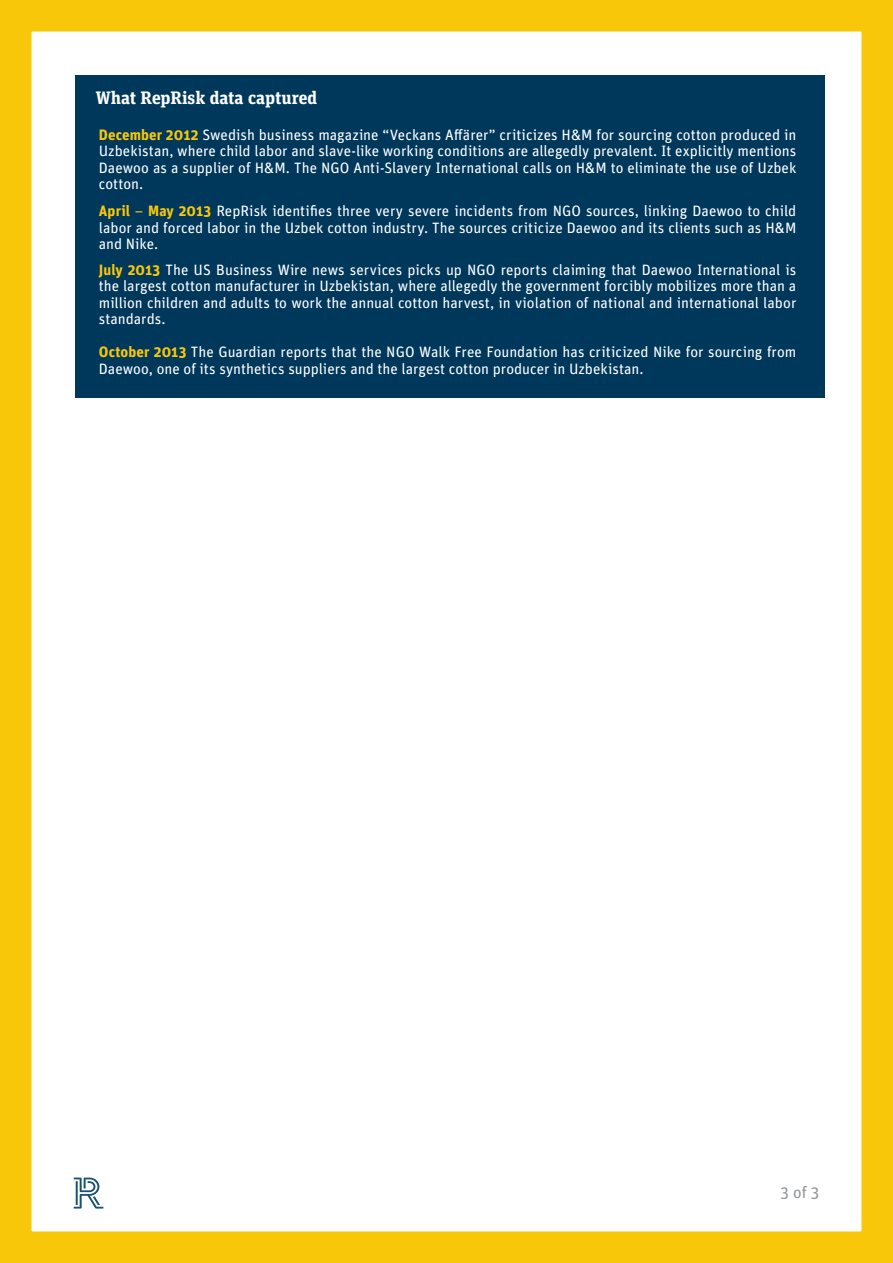
<style>
.page{position:relative;width:893px;height:1263px;background:#fff}
.page>*{position:absolute;margin:0;border:0;box-sizing:border-box;transform-origin:0 0}
.RepRisk_-_Title_Info{font:700 18px "Unit Slab OT";color:#fff}
.Footer_Style_Grey{font:16.5px "Unit OT";color:#939598}
.RepRisk_-_Body_Copy{font:15px/16.5px "Unit OT";color:#fff;text-align:justify}
.s1{font-weight:700;color:#f9c709}
.s2{color:#f9c709}
</style>
<div class="page">
<div style="left:0;top:0;width:893px;height:1263px;border:32px solid #f9c709"></div>
<svg style="left:74px;top:1177px;width:29px;height:31px"></svg>
<div style="left:75px;top:75px;width:750px;height:323px;background:#00385c"></div>
<p class="RepRisk_-_Title_Info" style="left:96px;top:86px;width:223px">What RepRisk data captured</p>
<p class="RepRisk_-_Body_Copy" style="left:99px;top:126px;width:699px"><span class="s1">December 2012</span> Swedish business magazine “Veckans Affärer” criticizes H&amp;M for sourcing cotton produced in Uzbekistan, where child labor and slave-like working conditions are allegedly prevalent. It explicitly mentions Daewoo as a supplier of H&amp;M. The NGO Anti-Slavery International calls on H&amp;M to eliminate the use of Uzbek cotton.</p>
<p class="RepRisk_-_Body_Copy" style="left:99px;top:203px;width:699px"><span class="s1">April</span> <span class="s2">–</span> <span class="s1">May 2013</span> RepRisk identifies three very severe incidents from NGO sources, linking Daewoo to child labor and forced labor in the Uzbek cotton industry. The sources criticize Daewoo and its clients such as H&amp;M and Nike.</p>
<p class="RepRisk_-_Body_Copy" style="left:99px;top:261px;width:699px"><span class="s1">July 2013</span> The US Business Wire news services picks up NGO reports claiming that Daewoo International is the largest cotton manufacturer in Uzbekistan, where allegedly the government forcibly mobilizes more than a million children and adults to work the annual cotton harvest, in violation of national and international labor standards.</p>
<p class="RepRisk_-_Body_Copy" style="left:99px;top:344px;width:699px"><span class="s1">October 2013</span> The Guardian reports that the NGO Walk Free Foundation has criticized Nike for sourcing from<br>Daewoo, one of its synthetics suppliers and the largest cotton producer in Uzbekistan.</p>
<p class="Footer_Style_Grey" style="left:781px;top:1182px;width:40px">3 of 3</p>
</div>
